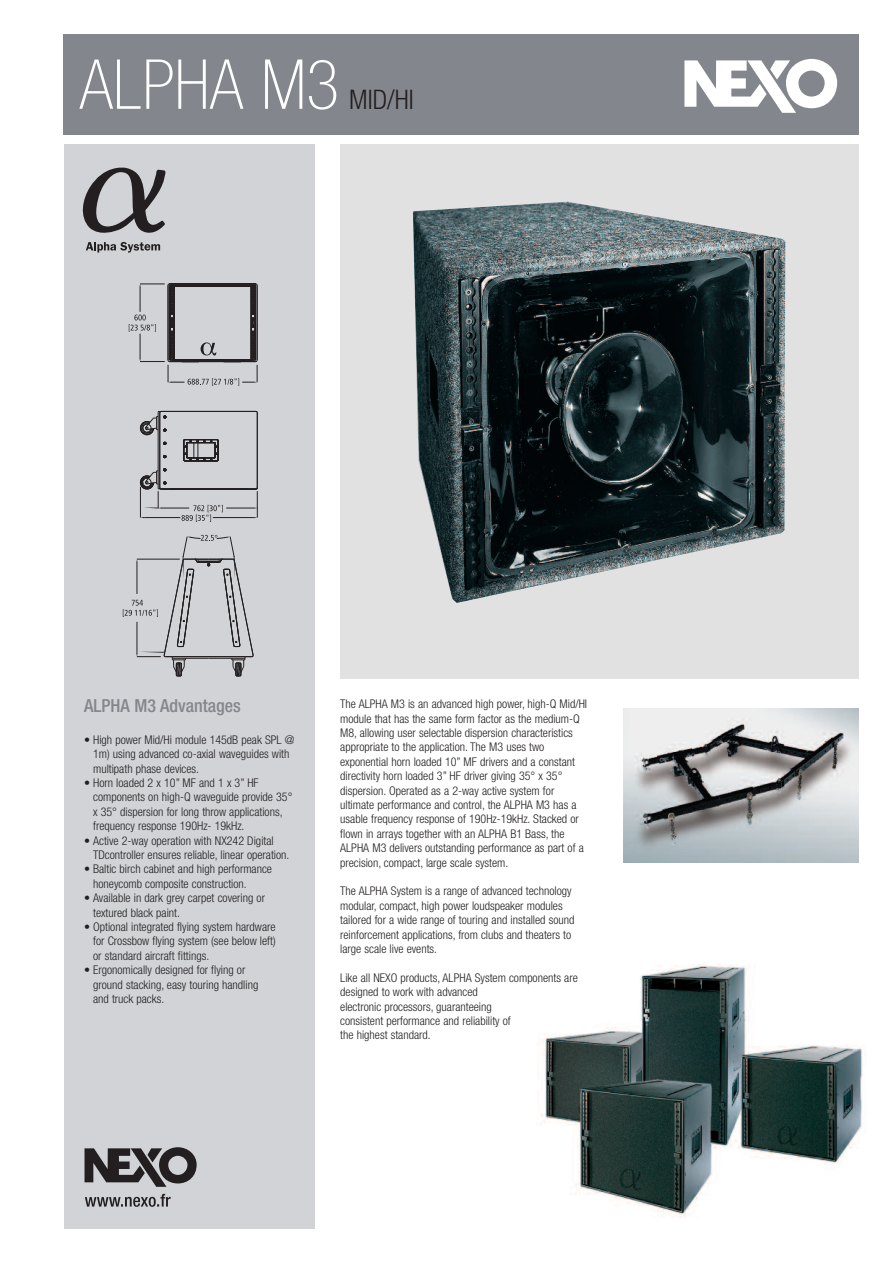
<style>
.page{position:relative;width:893px;height:1263px;background:#fff}
.page>*{position:absolute;margin:0;border:0;box-sizing:border-box;transform-origin:0 0}
.t1{font:100 condensed 69px "Helvetica Neue";color:#fff}
.t2{font:300 condensed 27px "Helvetica Neue";color:#231f20}
.t3{font:500 condensed 18px "Helvetica Neue";color:#83868c}
.t4{font:300 condensed 12px/14.4px "Helvetica Neue";color:#231f20}
</style>
<div class="page">
<div style="left:64px;top:34px;width:795px;height:100px;background:#83868c"></div>
<svg style="left:684px;top:59px;width:153px;height:54px"></svg>
<div style="left:64px;top:145px;width:251px;height:1084px;background:#d1d3d6"></div>
<div style="left:340px;top:145px;width:519px;height:534px;background:#e1e1e2"></div>
<svg style="left:85px;top:1147px;width:112px;height:60px"></svg>
<img style="left:536px;top:964px;width:330px;height:254px">
<img style="left:624px;top:708px;width:235px;height:155px">
<svg style="left:83px;top:168px;width:82px;height:85px"></svg>
<svg style="left:129px;top:283px;width:129px;height:103px"></svg>
<svg style="left:163px;top:442px;width:4px;height:3px"></svg>
<svg style="left:163px;top:455px;width:4px;height:3px"></svg>
<hr style="left:158px;top:412px;width:1px;height:76px;background:#231f20">
<hr style="left:257px;top:413px;width:1px;height:75px;background:#231f20">
<hr style="left:159px;top:413px;width:1px;height:75px;background:#231f20">
<svg style="left:140px;top:411px;width:27px;height:24px"></svg>
<hr style="left:161px;top:411px;width:95px;height:1px;background:#231f20">
<svg style="left:183px;top:439px;width:36px;height:23px"></svg>
<svg style="left:140px;top:468px;width:118px;height:54px"></svg>
<svg style="left:123px;top:535px;width:131px;height:142px"></svg>
<img style="left:413px;top:202px;width:372px;height:401px">
<h1 class="t1" style="left:80px;top:60px;width:261px">ALPHA M3</h1>
<h2 class="t2" style="left:349px;top:90px;width:66px">MID/HI</h2>
<h3 class="t3" style="left:84px;top:699px;width:158px">ALPHA M3 Advantages</h3>
<p class="t4" style="left:93px;top:733px;width:203px;text-indent:-9px">• High power Mid/Hi module 145dB peak SPL @<br>1m) using advanced co-axial waveguides with multipath phase devices.</p>
<p class="t4" style="left:93px;top:776px;width:201px;text-indent:-9px">• Horn loaded 2 x 10” MF and 1 x 3” HF components on high-Q waveguide provide 35° x 35° dispersion for long throw applications, frequency response 190Hz- 19kHz.</p>
<p class="t4" style="left:93px;top:834px;width:198px;text-indent:-9px">• Active 2-way operation with NX242 Digital<br>TDcontroller ensures reliable, linear operation.</p>
<p class="t4" style="left:93px;top:863px;width:180px;text-indent:-9px">• Baltic birch cabinet and high performance honeycomb composite construction.</p>
<p class="t4" style="left:93px;top:892px;width:173px;text-indent:-9px">• Available in dark grey carpet covering or textured black paint.</p>
<p class="t4" style="left:93px;top:920px;width:184px;text-align:justify;text-indent:-9px">• Optional integrated flying system hardware for Crossbow flying system (see below left) or standard aircraft fittings.</p>
<p class="t4" style="left:93px;top:964px;width:167px;text-indent:-9px">• Ergonomically designed for flying or ground stacking, easy touring handling and truck packs.</p>
<p class="t4" style="left:340px;top:698px;width:248px">The ALPHA M3 is an advanced high power, high-Q Mid/HI module that has the same form factor as the medium-Q M8, allowing user selectable dispersion characteristics appropriate to the application. The M3 uses two exponential horn loaded 10” MF drivers and a constant directivity horn loaded 3” HF driver giving 35° x 35° dispersion. Operated as a 2-way active system for ultimate performance and control, the ALPHA M3 has a usable frequency response of 190Hz-19kHz. Stacked or flown in arrays together with an ALPHA B1 Bass, the ALPHA M3 delivers outstanding performance as part of a precision, compact, large scale system.</p>
<p class="t4" style="left:340px;top:885px;width:236px">The ALPHA System is a range of advanced technology modular, compact, high power loudspeaker modules tailored for a wide range of touring and installed sound reinforcement applications, from clubs and theaters to large scale live events.</p>
<p class="t4" style="left:340px;top:971px;width:239px">Like all NEXO products, ALPHA System components are designed to work with advanced<br>electronic processors, guaranteeing<br>consistent performance and reliability of<br>the highest standard.</p>
</div>
